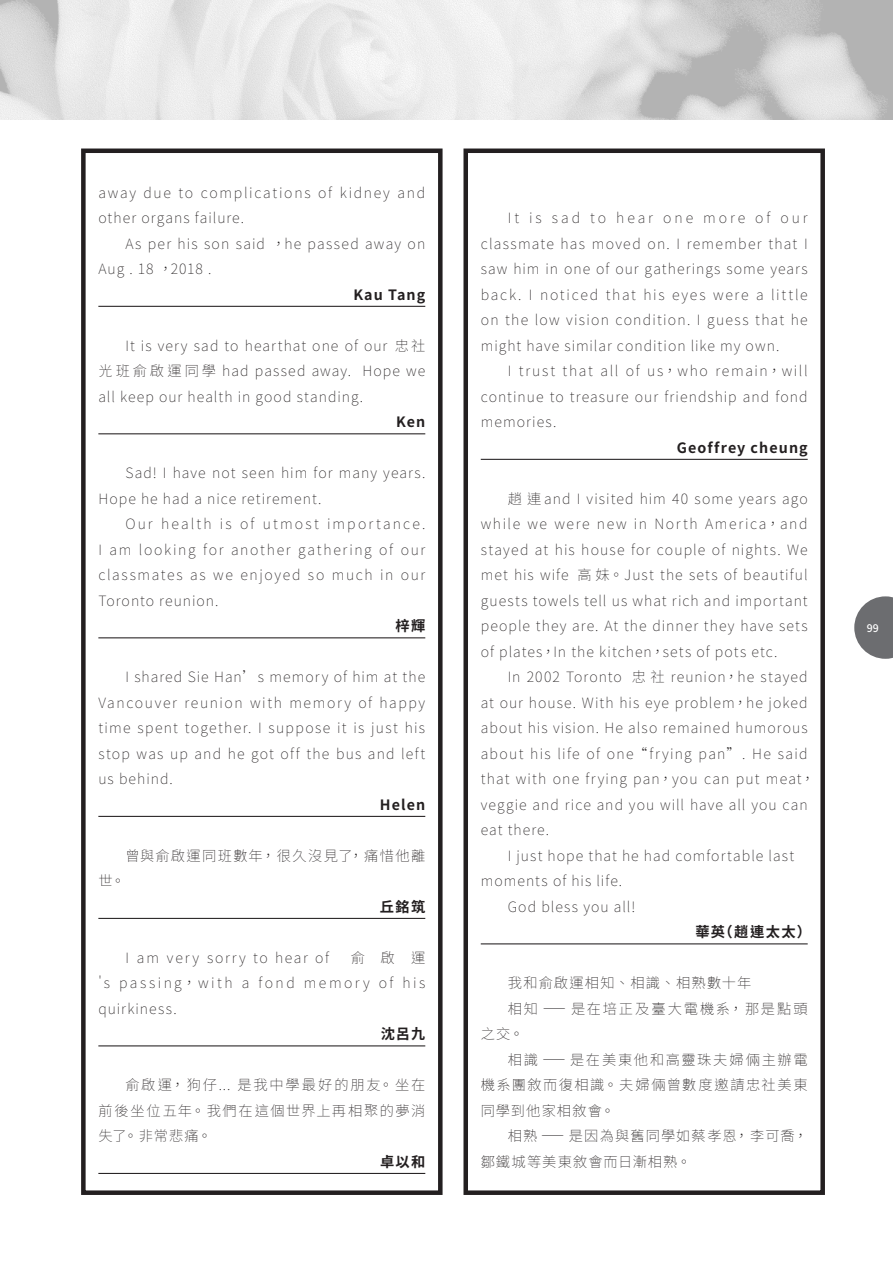
<style>
.page{position:relative;width:893px;height:1263px;background:#fff}
.page>*{position:absolute;margin:0;border:0;box-sizing:border-box;transform-origin:0 0}
.內文__首2次0{font:200 14.25px/25.5px "Source Han Sans TW";letter-spacing:.08em;color:#231f20;text-align:justify}
.內文__首2次0-2{font:200 14.25px/25.5px "Source Han Sans TW";letter-spacing:.115em;color:#231f20}
.內文_Right_Justify{font:700 14.25px "Noto Sans CJ Ktc";letter-spacing:.08em;color:#231f20}
.內文__首2次0-3{font:200 14.25px/25.5px "Source Han Sans TW";letter-spacing:.125em;color:#231f20}
.內文_no_indent{font:200 14.25px "Source Han Sans TW";letter-spacing:.07em;color:#231f20}
.t1{font:500 10.5px "Source Han Sans TW";color:#fff}
</style>
<div class="page">
<img style="left:0;top:0;width:893px;height:119px">
<svg style="left:854px;top:596px;width:39px;height:63px"></svg>
<hr style="left:98px;top:306px;width:327px;height:1px;background:#231f20">
<hr style="left:98px;top:433px;width:327px;height:1px;background:#231f20">
<hr style="left:98px;top:637px;width:327px;height:1px;background:#231f20">
<hr style="left:98px;top:816px;width:327px;height:1px;background:#231f20">
<hr style="left:98px;top:918px;width:327px;height:1px;background:#231f20">
<hr style="left:98px;top:1045px;width:327px;height:1px;background:#231f20">
<hr style="left:98px;top:1173px;width:327px;height:1px;background:#231f20">
<div style="left:81px;top:149px;width:362px;height:1046px;border:4px solid #231f20"></div>
<hr style="left:481px;top:459px;width:327px;height:1px;background:#231f20">
<hr style="left:481px;top:943px;width:327px;height:1px;background:#231f20">
<div style="left:463px;top:149px;width:362px;height:1046px;border:4px solid #231f20"></div>
<p class="內文__首2次0-2" style="left:98px;top:180px;width:328px">away due to complications of kidney and other organs failure.</p>
<p class="內文__首2次0" style="left:98px;top:231px;width:328px;text-indent:27px">As per his son said ，he passed away on<br>Aug . 18 ，2018 .</p>
<p class="內文_Right_Justify" style="left:353px;top:287px;width:73px">Kau Tang</p>
<p class="內文__首2次0" style="left:98px;top:333px;width:328px;text-indent:27px">It is very sad to hearthat one of our 忠社光班俞啟運同學 had passed away. Hope we all keep our health in good standing.</p>
<p class="內文_Right_Justify" style="left:396px;top:414px;width:31px">Ken</p>
<p class="內文__首2次0" style="left:98px;top:461px;width:328px;text-indent:27px">Sad! I have not seen him for many years.<br>Hope he had a nice retirement.</p>
<p class="內文__首2次0" style="left:98px;top:512px;width:328px;text-indent:27px">Our health is of utmost importance.<br>I am looking for another gathering of our classmates as we enjoyed so much in our Toronto reunion.</p>
<p class="內文_Right_Justify" style="left:395px;top:618px;width:31px">梓輝</p>
<p class="內文__首2次0" style="left:98px;top:665px;width:328px;text-indent:27px">I shared Sie Han’s memory of him at the Vancouver reunion with memory of happy time spent together. I suppose it is just his stop was up and he got off the bus and left us behind.</p>
<p class="內文_Right_Justify" style="left:380px;top:796px;width:47px">Helen</p>
<p class="內文__首2次0" style="left:125px;top:843px;width:301px">曾與俞啟運同班數年，很久沒見了，痛惜他離</p>
<p class="內文__首2次0" style="left:98px;top:869px;width:28px">世。</p>
<p class="內文_Right_Justify" style="left:380px;top:898px;width:47px">丘銘筑</p>
<p class="內文__首2次0-3" style="left:125px;top:945px;width:205px">I am very sorry to hear of</p>
<p class="內文__首2次0" style="left:98px;top:945px;width:328px;text-indent:252px">俞啟運's passing， with a fond memory of his quirkiness.</p>
<p class="內文_Right_Justify" style="left:381px;top:1026px;width:46px">沈呂九</p>
<p class="內文__首2次0" style="left:98px;top:1073px;width:328px;text-indent:27px">俞啟運，狗仔... 是我中學最好的朋友。坐在前後坐位五年。我們在這個世界上再相聚的夢消失了。非常悲痛。</p>
<p class="內文_Right_Justify" style="left:380px;top:1154px;width:47px">卓以和</p>
<p class="內文__首2次0" style="left:481px;top:206px;width:328px;text-indent:27px">It is sad to hear one more of our classmate has moved on. I remember that I saw him in one of our gatherings some years back. I noticed that his eyes were a little on the low vision condition. I guess that he might have similar condition like my own.</p>
<p class="內文__首2次0" style="left:481px;top:359px;width:328px;text-indent:27px">I trust that all of us，who remain，will continue to treasure our friendship and fond memories.</p>
<p class="內文_Right_Justify" style="left:677px;top:439px;width:132px">Geoffrey cheung</p>
<p class="內文__首2次0" style="left:481px;top:486px;width:328px;text-indent:27px">趙連 and I visited him 40 some years ago while we were new in North America，and stayed at his house for couple of nights. We met his wife 高妹。Just the sets of beautiful guests towels tell us what rich and important people they are. At the dinner they have sets of plates，In the kitchen，sets of pots etc.</p>
<p class="內文__首2次0" style="left:481px;top:665px;width:336px;text-align:left;text-indent:27px">In 2002 Toronto 忠社 reunion，he stayed at our house. With his eye problem，he joked about his vision. He also remained humorous about his life of one “frying pan”. He said that with one frying pan，you can put meat，veggie and rice and you will have all you can eat there.</p>
<p class="內文__首2次0" style="left:508px;top:843px;width:288px">I just hope that he had comfortable last</p>
<p class="內文_no_indent" style="left:481px;top:873px;width:143px">moments of his life.</p>
<p class="內文__首2次0" style="left:508px;top:894px;width:129px">God bless you all!</p>
<p class="內文_Right_Justify" style="left:695px;top:924px;width:117px">華英（趙連太太）</p>
<p class="內文__首2次0" style="left:508px;top:971px;width:245px">我和俞啟運相知、相識、相熟數十年</p>
<p class="內文__首2次0-3" style="left:481px;top:996px;width:328px;text-indent:27px">相知－是在培正及臺大電機系，那是點頭之交。</p>
<p class="內文__首2次0" style="left:481px;top:1047px;width:328px;text-indent:27px">相識－是在美東他和高靈珠夫婦倆主辦電機系團敘而復相識。夫婦倆曾數度邀請忠社美東同學到他家相敘會。</p>
<p class="內文__首2次0" style="left:481px;top:1124px;width:328px;text-indent:27px">相熟－是因為與舊同學如蔡孝恩，李可喬，鄒鐵城等美東敘會而日漸相熟。</p>
<p class="t1" style="left:867px;top:622px;width:13px">99</p>
</div>
